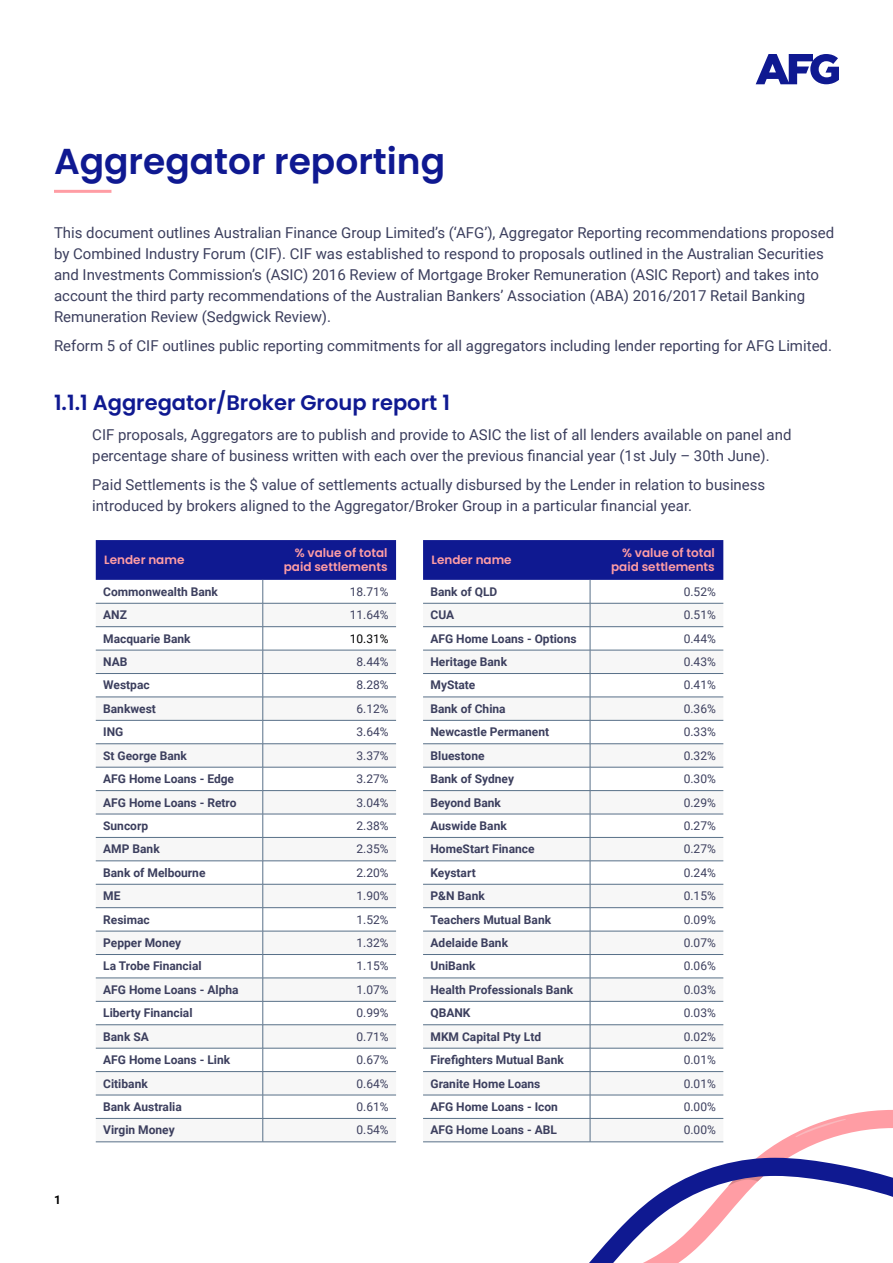
<style>
.page{position:relative;width:893px;height:1263px;background:#fff}
.page>*{position:absolute;margin:0;border:0;box-sizing:border-box;transform-origin:0 0}
.t1{font:600 36px "Poppins";color:#0f1991}
.t2{font:600 21px "Poppins";color:#0f1991}
.t3{font:15px/21px "Roboto";color:#3c3f5e}
.t4{font:700 12px "Roboto";color:#3c3f5e}
.t5{font:12px "Roboto";color:#3c3f5e}
.t6{font:600 12px/14.4px "Poppins";color:#ff9da4;text-align:right}
.t7{font:12px "Roboto";color:#000}
.t8{font:700 12px "Roboto";color:#000}
</style>
<div class="page">
<svg style="left:319px;top:1110px;width:574px;height:48px"></svg>
<svg style="left:589px;top:1158px;width:304px;height:105px"></svg>
<svg style="left:795px;top:1119px;width:51px;height:18px"></svg>
<svg style="left:756px;top:54px;width:83px;height:30px"></svg>
<hr style="left:54px;top:190px;width:57px;height:3px;background:#ff9da4">
<svg style="left:96px;top:540px;width:300px;height:601px"></svg>
<hr style="left:96px;top:1141px;width:167px;height:1px;background:#587088">
<hr style="left:263px;top:1141px;width:133px;height:1px;background:#587088">
<svg style="left:423px;top:540px;width:300px;height:601px"></svg>
<hr style="left:423px;top:1141px;width:167px;height:1px;background:#587088">
<hr style="left:590px;top:1141px;width:133px;height:1px;background:#587088">
<h1 class="t1" style="left:54px;top:140px;width:393px">Aggregator reporting</h1>
<p class="t3" style="left:54px;top:221px;width:782px">This document outlines Australian Finance Group Limited’s (‘AFG’), Aggregator Reporting recommendations proposed by Combined Industry Forum (CIF). CIF was established to respond to proposals outlined in the Australian Securities and Investments Commission’s (ASIC) 2016 Review of Mortgage Broker Remuneration (ASIC Report) and takes into account the third party recommendations of the Australian Bankers’ Association (ABA) 2016/2017 Retail Banking Remuneration Review (Sedgwick Review).</p>
<p class="t3" style="left:54px;top:335px;width:779px">Reform 5 of CIF outlines public reporting commitments for all aggregators including lender reporting for AFG Limited.</p>
<h2 class="t2" style="left:54px;top:391px;width:397px">1.1.1 Aggregator/Broker Group report 1</h2>
<p class="t3" style="left:92px;top:423px;width:701px">CIF proposals, Aggregators are to publish and provide to ASIC the list of all lenders available on panel and percentage share of business written with each over the previous financial year (1st July – 30th June).</p>
<p class="t3" style="left:92px;top:474px;width:675px">Paid Settlements is the $ value of settlements actually disbursed by the Lender in relation to business introduced by brokers aligned to the Aggregator/Broker Group in a particular financial year.</p>
<p class="t8" style="left:54px;top:1191px;width:8px">1</p>
<p class="t6" style="left:104px;top:553px;width:82px">Lender name</p>
<p class="t6" style="left:284px;top:546px;width:105px">% value of total paid settlements</p>
<p class="t4" style="left:103px;top:583px;width:116px">Commonwealth Bank</p>
<p class="t5" style="left:350px;top:583px;width:40px">18.71%</p>
<p class="t4" style="left:103px;top:607px;width:25px">ANZ</p>
<p class="t5" style="left:350px;top:607px;width:40px">11.64%</p>
<p class="t4" style="left:103px;top:630px;width:89px">Macquarie Bank</p>
<p class="t7" style="left:350px;top:630px;width:40px">10.31%</p>
<p class="t4" style="left:103px;top:653px;width:26px">NAB</p>
<p class="t5" style="left:356px;top:653px;width:34px">8.44%</p>
<p class="t4" style="left:103px;top:677px;width:48px">Westpac</p>
<p class="t5" style="left:356px;top:677px;width:34px">8.28%</p>
<p class="t4" style="left:103px;top:700px;width:54px">Bankwest</p>
<p class="t5" style="left:356px;top:700px;width:34px">6.12%</p>
<p class="t4" style="left:103px;top:724px;width:22px">ING</p>
<p class="t5" style="left:356px;top:724px;width:34px">3.64%</p>
<p class="t4" style="left:103px;top:747px;width:85px">St George Bank</p>
<p class="t5" style="left:356px;top:747px;width:34px">3.37%</p>
<p class="t4" style="left:103px;top:770px;width:132px">AFG Home Loans - Edge</p>
<p class="t5" style="left:356px;top:770px;width:34px">3.27%</p>
<p class="t4" style="left:103px;top:794px;width:135px">AFG Home Loans - Retro</p>
<p class="t5" style="left:356px;top:794px;width:34px">3.04%</p>
<p class="t4" style="left:103px;top:817px;width:46px">Suncorp</p>
<p class="t5" style="left:356px;top:817px;width:34px">2.38%</p>
<p class="t4" style="left:103px;top:841px;width:58px">AMP Bank</p>
<p class="t5" style="left:356px;top:841px;width:34px">2.35%</p>
<p class="t4" style="left:103px;top:864px;width:104px">Bank of Melbourne</p>
<p class="t5" style="left:356px;top:864px;width:34px">2.20%</p>
<p class="t4" style="left:103px;top:887px;width:19px">ME</p>
<p class="t5" style="left:356px;top:887px;width:34px">1.90%</p>
<p class="t4" style="left:103px;top:911px;width:48px">Resimac</p>
<p class="t5" style="left:356px;top:911px;width:34px">1.52%</p>
<p class="t4" style="left:103px;top:934px;width:79px">Pepper Money</p>
<p class="t5" style="left:356px;top:934px;width:34px">1.32%</p>
<p class="t4" style="left:103px;top:958px;width:100px">La Trobe Financial</p>
<p class="t5" style="left:356px;top:958px;width:34px">1.15%</p>
<p class="t4" style="left:103px;top:981px;width:137px">AFG Home Loans - Alpha</p>
<p class="t5" style="left:356px;top:981px;width:34px">1.07%</p>
<p class="t4" style="left:103px;top:1005px;width:91px">Liberty Financial</p>
<p class="t5" style="left:356px;top:1005px;width:34px">0.99%</p>
<p class="t4" style="left:103px;top:1028px;width:47px">Bank SA</p>
<p class="t5" style="left:356px;top:1028px;width:34px">0.71%</p>
<p class="t4" style="left:103px;top:1051px;width:128px">AFG Home Loans - Link</p>
<p class="t5" style="left:356px;top:1051px;width:34px">0.67%</p>
<p class="t4" style="left:103px;top:1075px;width:46px">Citibank</p>
<p class="t5" style="left:356px;top:1075px;width:34px">0.64%</p>
<p class="t4" style="left:103px;top:1098px;width:80px">Bank Australia</p>
<p class="t5" style="left:356px;top:1098px;width:34px">0.61%</p>
<p class="t4" style="left:103px;top:1122px;width:73px">Virgin Money</p>
<p class="t5" style="left:356px;top:1122px;width:34px">0.54%</p>
<p class="t6" style="left:432px;top:553px;width:82px">Lender name</p>
<p class="t6" style="left:611px;top:546px;width:105px">% value of total paid settlements</p>
<p class="t4" style="left:430px;top:583px;width:68px">Bank of QLD</p>
<p class="t5" style="left:684px;top:583px;width:34px">0.52%</p>
<p class="t4" style="left:430px;top:607px;width:25px">CUA</p>
<p class="t5" style="left:684px;top:607px;width:34px">0.51%</p>
<p class="t4" style="left:430px;top:630px;width:148px">AFG Home Loans - Options</p>
<p class="t5" style="left:684px;top:630px;width:34px">0.44%</p>
<p class="t4" style="left:430px;top:653px;width:78px">Heritage Bank</p>
<p class="t5" style="left:684px;top:653px;width:34px">0.43%</p>
<p class="t4" style="left:430px;top:677px;width:46px">MyState</p>
<p class="t5" style="left:684px;top:677px;width:34px">0.41%</p>
<p class="t4" style="left:430px;top:700px;width:77px">Bank of China</p>
<p class="t5" style="left:684px;top:700px;width:34px">0.36%</p>
<p class="t4" style="left:430px;top:724px;width:120px">Newcastle Permanent</p>
<p class="t5" style="left:684px;top:724px;width:34px">0.33%</p>
<p class="t4" style="left:430px;top:747px;width:56px">Bluestone</p>
<p class="t5" style="left:684px;top:747px;width:34px">0.32%</p>
<p class="t4" style="left:430px;top:770px;width:85px">Bank of Sydney</p>
<p class="t5" style="left:684px;top:770px;width:34px">0.30%</p>
<p class="t4" style="left:430px;top:794px;width:72px">Beyond Bank</p>
<p class="t5" style="left:684px;top:794px;width:34px">0.29%</p>
<p class="t4" style="left:430px;top:817px;width:78px">Auswide Bank</p>
<p class="t5" style="left:684px;top:817px;width:34px">0.27%</p>
<p class="t4" style="left:430px;top:841px;width:106px">HomeStart Finance</p>
<p class="t5" style="left:684px;top:841px;width:34px">0.27%</p>
<p class="t4" style="left:430px;top:864px;width:47px">Keystart</p>
<p class="t5" style="left:684px;top:864px;width:34px">0.24%</p>
<p class="t4" style="left:430px;top:887px;width:56px">P&amp;N Bank</p>
<p class="t5" style="left:684px;top:887px;width:34px">0.15%</p>
<p class="t4" style="left:430px;top:911px;width:122px">Teachers Mutual Bank</p>
<p class="t5" style="left:684px;top:911px;width:34px">0.09%</p>
<p class="t4" style="left:430px;top:934px;width:79px">Adelaide Bank</p>
<p class="t5" style="left:684px;top:934px;width:34px">0.07%</p>
<p class="t4" style="left:430px;top:958px;width:47px">UniBank</p>
<p class="t5" style="left:684px;top:958px;width:34px">0.06%</p>
<p class="t4" style="left:430px;top:981px;width:144px">Health Professionals Bank</p>
<p class="t5" style="left:684px;top:981px;width:34px">0.03%</p>
<p class="t4" style="left:430px;top:1005px;width:42px">QBANK</p>
<p class="t5" style="left:684px;top:1005px;width:34px">0.03%</p>
<p class="t4" style="left:430px;top:1028px;width:112px">MKM Capital Pty Ltd</p>
<p class="t5" style="left:684px;top:1028px;width:34px">0.02%</p>
<p class="t4" style="left:430px;top:1051px;width:135px">Firefighters Mutual Bank</p>
<p class="t5" style="left:684px;top:1051px;width:34px">0.01%</p>
<p class="t4" style="left:430px;top:1075px;width:111px">Granite Home Loans</p>
<p class="t5" style="left:684px;top:1075px;width:34px">0.01%</p>
<p class="t4" style="left:430px;top:1098px;width:129px">AFG Home Loans - Icon</p>
<p class="t5" style="left:684px;top:1098px;width:34px">0.00%</p>
<p class="t4" style="left:430px;top:1122px;width:128px">AFG Home Loans - ABL</p>
<p class="t5" style="left:684px;top:1122px;width:34px">0.00%</p>
</div>
